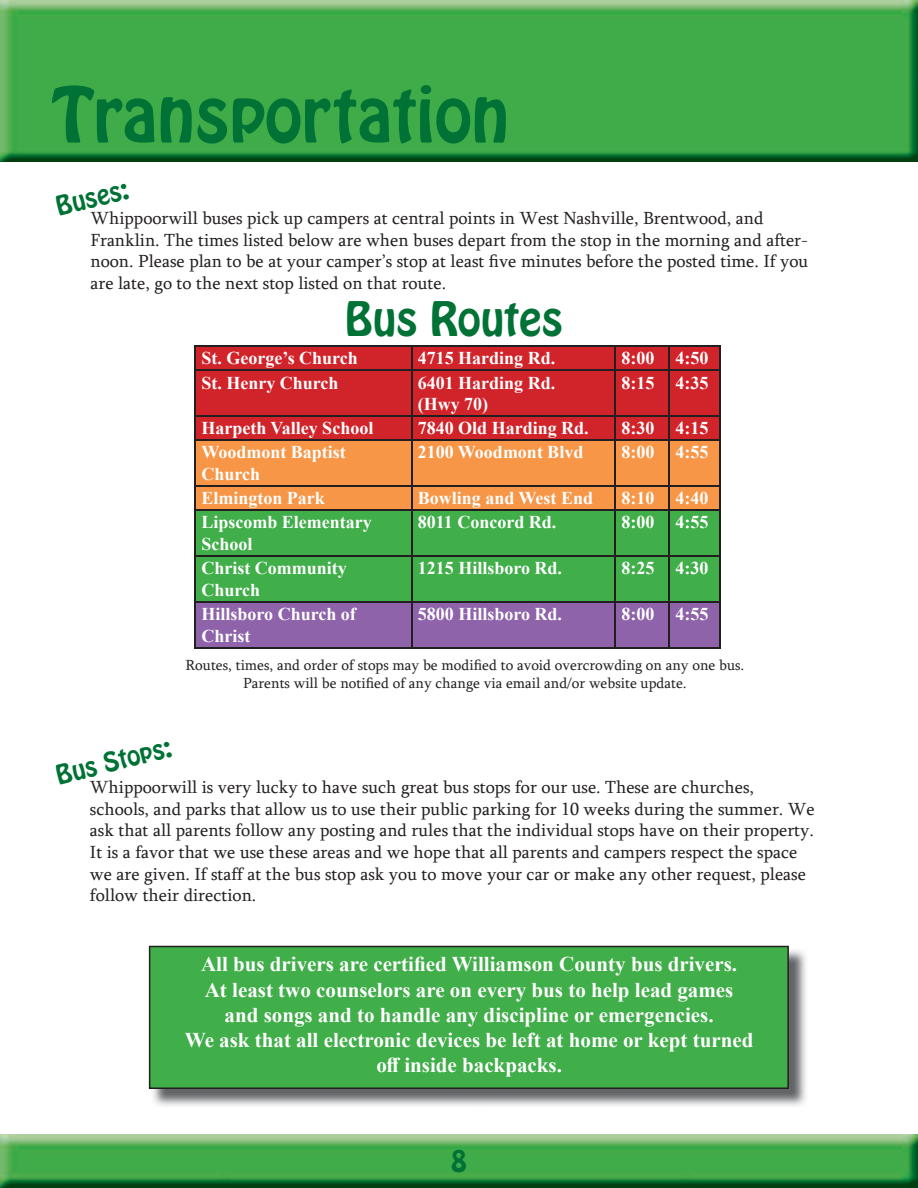
<style>
.page{position:relative;width:918px;height:1188px;background:#fff}
.page>*{position:absolute;margin:0;border:0;box-sizing:border-box;transform-origin:0 0}
.t1{font:67.5px "Hobo Std";color:#007236}
.t2{font:42px "Hobo Std";color:#007236}
.t3{font:27px "Hobo Std";color:#007236}
.t4{font:24px "Hobo Std";color:#007236}
.t5{font:700 21px/25.2px "Times New Roman";color:#fff;text-align:center}
.t6{font:18px/21.6px "Sylfaen";color:#231f20}
.t7{font:700 18px/21.6px "Times New Roman";color:#fff}
.t8{font:15px/18px "Sylfaen";color:#231f20;text-align:center}
</style>
<div class="page">
<img style="left:0;top:0;width:918px;height:162px">
<div style="left:196px;top:347px;width:524px;height:68px;background:#d1232a"></div>
<div style="left:196px;top:511px;width:524px;height:90px;background:#40ae49"></div>
<div style="left:196px;top:603px;width:524px;height:44px;background:#8e63aa"></div>
<hr style="left:195px;top:345px;width:217px;height:2px;background:#231f20">
<svg style="left:195px;top:347px;width:1px;height:23px"></svg>
<hr style="left:412px;top:345px;width:203px;height:2px;background:#231f20">
<svg style="left:411px;top:347px;width:1px;height:23px"></svg>
<hr style="left:615px;top:345px;width:54px;height:2px;background:#231f20">
<svg style="left:615px;top:347px;width:1px;height:23px"></svg>
<hr style="left:669px;top:345px;width:52px;height:2px;background:#231f20">
<svg style="left:669px;top:347px;width:1px;height:23px"></svg>
<svg style="left:720px;top:347px;width:1px;height:23px"></svg>
<hr style="left:195px;top:370px;width:217px;height:1px;background:#231f20">
<hr style="left:195px;top:371px;width:1px;height:44px;background:#231f20">
<hr style="left:412px;top:370px;width:203px;height:1px;background:#231f20">
<hr style="left:411px;top:371px;width:1px;height:44px;background:#231f20">
<hr style="left:615px;top:370px;width:54px;height:1px;background:#231f20">
<hr style="left:615px;top:371px;width:1px;height:44px;background:#231f20">
<hr style="left:669px;top:370px;width:52px;height:1px;background:#231f20">
<hr style="left:669px;top:371px;width:1px;height:44px;background:#231f20">
<hr style="left:720px;top:371px;width:1px;height:44px;background:#231f20">
<hr style="left:195px;top:415px;width:217px;height:2px;background:#231f20">
<hr style="left:412px;top:415px;width:203px;height:2px;background:#231f20">
<hr style="left:615px;top:415px;width:54px;height:2px;background:#231f20">
<hr style="left:669px;top:415px;width:52px;height:2px;background:#231f20">
<svg style="left:195px;top:417px;width:526px;height:93px;background:#de723d"></svg>
<hr style="left:195px;top:510px;width:217px;height:1px;background:#231f20">
<hr style="left:195px;top:511px;width:1px;height:44px;background:#231f20">
<hr style="left:412px;top:510px;width:203px;height:1px;background:#231f20">
<hr style="left:411px;top:511px;width:1px;height:44px;background:#231f20">
<hr style="left:615px;top:510px;width:54px;height:1px;background:#231f20">
<hr style="left:615px;top:511px;width:1px;height:44px;background:#231f20">
<hr style="left:669px;top:510px;width:52px;height:1px;background:#231f20">
<hr style="left:669px;top:511px;width:1px;height:44px;background:#231f20">
<hr style="left:720px;top:511px;width:1px;height:44px;background:#231f20">
<hr style="left:195px;top:555px;width:217px;height:2px;background:#231f20">
<hr style="left:195px;top:557px;width:1px;height:44px;background:#231f20">
<hr style="left:412px;top:555px;width:203px;height:2px;background:#231f20">
<hr style="left:411px;top:557px;width:1px;height:44px;background:#231f20">
<hr style="left:615px;top:555px;width:54px;height:2px;background:#231f20">
<hr style="left:615px;top:557px;width:1px;height:44px;background:#231f20">
<hr style="left:669px;top:555px;width:52px;height:2px;background:#231f20">
<hr style="left:669px;top:557px;width:1px;height:44px;background:#231f20">
<hr style="left:720px;top:557px;width:1px;height:44px;background:#231f20">
<hr style="left:195px;top:601px;width:217px;height:2px;background:#231f20">
<hr style="left:195px;top:603px;width:1px;height:44px;background:#231f20">
<hr style="left:412px;top:601px;width:203px;height:2px;background:#231f20">
<hr style="left:411px;top:603px;width:1px;height:44px;background:#231f20">
<hr style="left:615px;top:601px;width:54px;height:2px;background:#231f20">
<hr style="left:615px;top:603px;width:1px;height:44px;background:#231f20">
<hr style="left:669px;top:601px;width:52px;height:2px;background:#231f20">
<hr style="left:669px;top:603px;width:1px;height:44px;background:#231f20">
<hr style="left:720px;top:603px;width:1px;height:44px;background:#231f20">
<hr style="left:195px;top:647px;width:217px;height:1px;background:#231f20">
<hr style="left:412px;top:647px;width:203px;height:1px;background:#231f20">
<hr style="left:615px;top:647px;width:54px;height:1px;background:#231f20">
<hr style="left:669px;top:647px;width:52px;height:1px;background:#231f20">
<img style="left:0;top:1135px;width:918px;height:53px">
<img style="left:153px;top:950px;width:653px;height:156px">
<div style="left:149px;top:946px;width:640px;height:143px;background:#40ae49"></div>
<h1 class="t1" style="left:52px;top:68px;width:458px">Transportation</h1>
<h3 class="t4" style="left:53px;top:191px;width:75px;rotate:-14deg">Buses:</h3>
<p class="t6" style="left:90px;top:207px;width:719px">Whippoorwill buses pick up campers at central points in West Nashville, Brentwood, and Franklin. The times listed below are when buses depart from the stop in the morning and after&shy;noon. Please plan to be at your camper’s stop at least five minutes before the posted time. If you are late, go to the next stop listed on that route.</p>
<h2 class="t2" style="left:345px;top:289px;width:220px">Bus Routes</h2>
<p class="t7" style="left:201px;top:347px;width:158px">St. George’s Church</p>
<p class="t7" style="left:418px;top:347px;width:139px">4715 Harding Rd.</p>
<p class="t7" style="left:621px;top:347px;width:88px">8:00 4:50</p>
<p class="t7" style="left:201px;top:371px;width:139px">St. Henry Church</p>
<p class="t7" style="left:418px;top:371px;width:139px">6401 Harding Rd. (Hwy 70)</p>
<p class="t7" style="left:621px;top:371px;width:88px">8:15 4:35</p>
<p class="t7" style="left:201px;top:417px;width:174px">Harpeth Valley School</p>
<p class="t7" style="left:418px;top:417px;width:173px">7840 Old Harding Rd.</p>
<p class="t7" style="left:621px;top:417px;width:88px">8:30 4:15</p>
<p class="t7" style="left:201px;top:441px;width:146px">Woodmont Baptist<br>Church</p>
<p class="t7" style="left:418px;top:441px;width:167px">2100 Woodmont Blvd</p>
<p class="t7" style="left:621px;top:441px;width:88px">8:00 4:55</p>
<p class="t7" style="left:201px;top:487px;width:125px">Elmington Park</p>
<p class="t7" style="left:418px;top:487px;width:177px">Bowling and West End</p>
<p class="t7" style="left:621px;top:487px;width:88px">8:10 4:40</p>
<p class="t7" style="left:201px;top:511px;width:172px">Lipscomb Elementary<br>School</p>
<p class="t7" style="left:418px;top:511px;width:140px">8011 Concord Rd.</p>
<p class="t7" style="left:621px;top:511px;width:88px">8:00 4:55</p>
<p class="t7" style="left:201px;top:557px;width:147px">Christ Community<br>Church</p>
<p class="t7" style="left:418px;top:557px;width:146px">1215 Hillsboro Rd.</p>
<p class="t7" style="left:621px;top:557px;width:88px">8:25 4:30</p>
<p class="t7" style="left:202px;top:603px;width:156px">Hillsboro Church of<br>Christ</p>
<p class="t7" style="left:418px;top:603px;width:146px">5800 Hillsboro Rd.</p>
<p class="t7" style="left:622px;top:603px;width:88px">8:00 4:55</p>
<p class="t8" style="left:186px;top:656px;width:560px">Routes, times, and order of stops may be modified to avoid overcrowding on any one bus.<br>Parents will be notified of any change via email and/or website update.</p>
<h3 class="t4" style="left:53px;top:759px;width:119px;rotate:-14deg">Bus Stops:</h3>
<p class="t6" style="left:90px;top:776px;width:726px">Whippoorwill is very lucky to have such great bus stops for our use. These are churches, schools, and parks that allow us to use their public parking for 10 weeks during the summer. We ask that all parents follow any posting and rules that the individual stops have on their property.<br>It is a favor that we use these areas and we hope that all parents and campers respect the space we are given. If staff at the bus stop ask you to move your car or make any other request, please follow their direction.</p>
<p class="t5" style="left:185px;top:951px;width:570px">All bus drivers are certified Williamson County bus drivers.<br>At least two counselors are on every bus to help lead games<br>and songs and to handle any discipline or emergencies.<br>We ask that all electronic devices be left at home or kept turned off inside backpacks.</p>
<h3 class="t3" style="left:451px;top:1142px;width:17px">8</h3>
</div>
